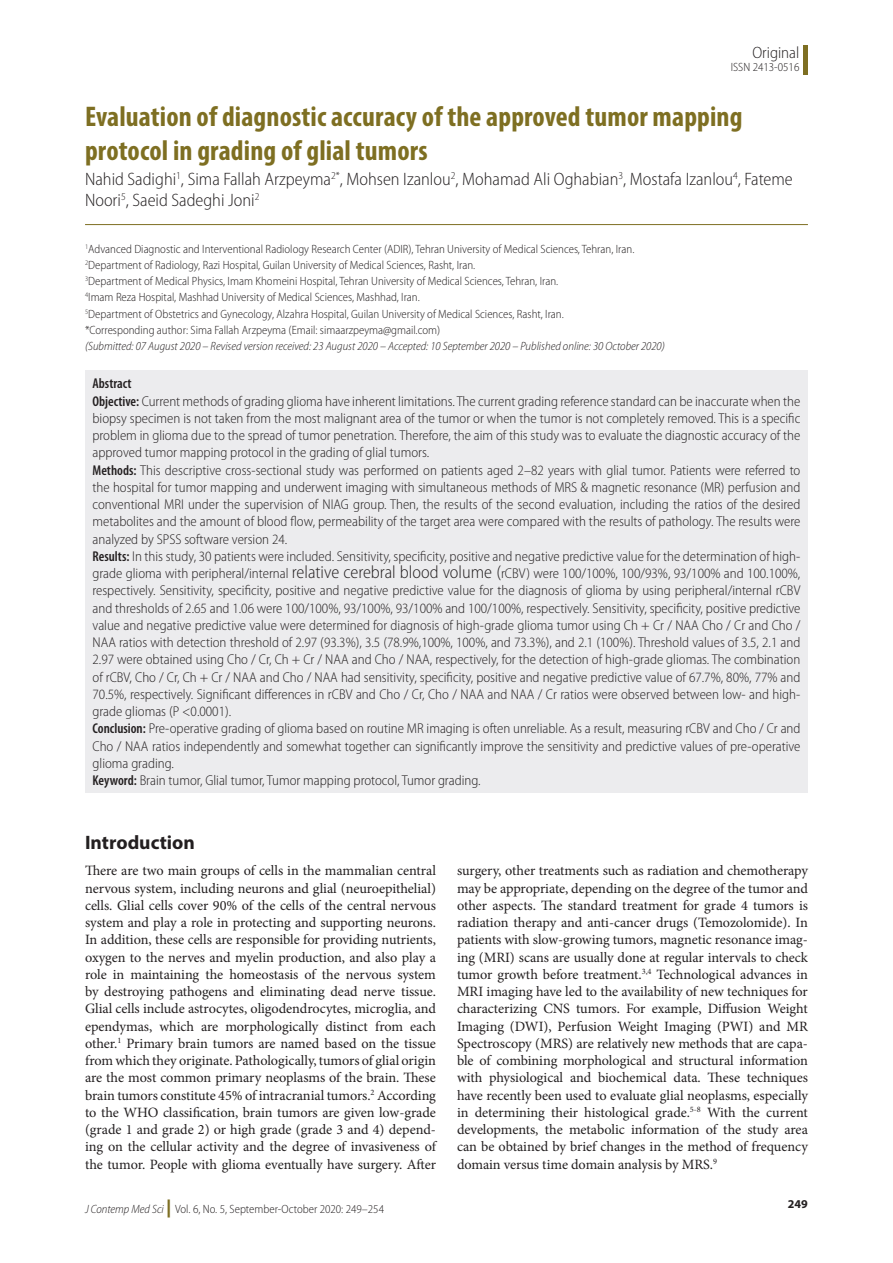
<style>
.page{position:relative;width:893px;height:1263px;background:#fff}
.page>*{position:absolute;margin:0;border:0;box-sizing:border-box;transform-origin:0 0}
.AT{font:700 condensed 28.5px/33.8px "Myriad Pro";letter-spacing:.005em;color:#7e6f22}
.t1{font:700 19.5px "Myriad Pro";color:#231f20}
.AU{font:300 semi-condensed 18px/21px "Myriad Pro";color:#231f20}
.t2{font:300 semi-condensed 16.5px "Myriad Pro";color:#231f20}
.ABS{font:300 semi-condensed 14.25px/17.2px "Myriad Pro";color:#231f20;text-align:justify}
.Para-FL{font:14.25px/17.2px "Minion Pro";letter-spacing:-.005em;color:#231f20;text-align:justify}
.ABS-2{font:600 condensed 14.25px "Myriad Pro";color:#231f20}
.AFF{font:300 semi-condensed 12px "Myriad Pro";color:#231f20}
.AFF-2{font:italic 300 semi-condensed 12px "Myriad Pro";color:#231f20}
.t3{font:700 12px "Myriad Pro";color:#231f20}
.s1{font-weight:600;font-stretch:condensed}
.s2{font-size:18px}
.s3{font-style:italic}
.s4{font-weight:900;font-stretch:normal;font-size:18px;color:#7e6f22}
</style>
<div class="page">
<div style="left:803px;top:45px;width:5px;height:30px;background:#7e6f22"></div>
<hr style="left:85px;top:224px;width:723px;height:1px;background:#7e6f22">
<div style="left:85px;top:370px;width:723px;height:422px;background:#ececee"></div>
<p class="t2" style="left:752px;top:42px;width:49px">Original</p>
<p class="AFF" style="left:731px;top:60px;width:70px">ISSN 2413-0516</p>
<p class="AT" style="left:85px;top:99px;width:659px">Evaluation of diagnostic accuracy of the approved tumor mapping protocol in grading of glial tumors</p>
<p class="AU" style="left:85px;top:169px;width:709px">Nahid Sadighi<sup>1</sup>, Sima Fallah Arzpeyma<sup>2*</sup>, Mohsen Izanlou<sup>2</sup>, Mohamad Ali Oghabian<sup>3</sup>, Mostafa Izanlou<sup>4</sup>, Fateme<br>Noori<sup>5</sup>, Saeid Sadeghi Joni<sup>2</sup></p>
<p class="AFF" style="left:85px;top:242px;width:551px"><sup>1</sup>Advanced Diagnostic and Interventional Radiology Research Center (ADIR), Tehran University of Medical Sciences, Tehran, Iran.</p>
<p class="AFF" style="left:85px;top:258px;width:392px"><sup>2</sup>Department of Radiology, Razi Hospital, Guilan University of Medical Sciences, Rasht, Iran.</p>
<p class="AFF" style="left:85px;top:274px;width:475px"><sup>3</sup>Department of Medical Physics, Imam Khomeini Hospital, Tehran University of Medical Sciences, Tehran, Iran.</p>
<p class="AFF" style="left:85px;top:290px;width:336px"><sup>4</sup>Imam Reza Hospital, Mashhad University of Medical Sciences, Mashhad, Iran.</p>
<p class="AFF" style="left:85px;top:306px;width:480px"><sup>5</sup>Department of Obstetrics and Gynecology, Alzahra Hospital, Guilan University of Medical Sciences, Rasht, Iran.</p>
<p class="AFF" style="left:85px;top:323px;width:357px">*Corresponding author: Sima Fallah Arzpeyma (Email: simaarzpeyma@gmail.com)</p>
<p class="AFF-2" style="left:85px;top:339px;width:581px">(Submitted: 07 August 2020 – Revised version received: 23 August 2020 – Accepted: 10 September 2020 – Published online: 30 October 2020)</p>
<p class="ABS-2" style="left:93px;top:375px;width:41px">Abstract</p>
<p class="ABS" style="left:93px;top:392px;width:709px"><span class="s1">Objective:</span> Current methods of grading glioma have inherent limitations. The current grading reference standard can be inaccurate when the biopsy specimen is not taken from the most malignant area of the tumor or when the tumor is not completely removed. This is a specific problem in glioma due to the spread of tumor penetration. Therefore, the aim of this study was to evaluate the diagnostic accuracy of the approved tumor mapping protocol in the grading of glial tumors.</p>
<p class="ABS" style="left:93px;top:461px;width:709px"><span class="s1">Methods:</span> This descriptive cross-sectional study was performed on patients aged 2–82 years with glial tumor. Patients were referred to the hospital for tumor mapping and underwent imaging with simultaneous methods of MRS &amp; magnetic resonance (MR) perfusion and conventional MRI under the supervision of NIAG group. Then, the results of the second evaluation, including the ratios of the desired metabolites and the amount of blood flow, permeability of the target area were compared with the results of pathology. The results were analyzed by SPSS software version 24.</p>
<p class="ABS" style="left:93px;top:547px;width:709px"><span class="s1">Results:</span> In this study, 30 patients were included. Sensitivity, specificity, positive and negative predictive value for the determination of high&shy;grade glioma with peripheral/internal <span class="s2">relative cerebral blood volume (</span>rCBV) were 100/100%, 100/93%, 93/100% and 100.100%, respectively. Sensitivity, specificity, positive and negative predictive value for the diagnosis of glioma by using peripheral/internal rCBV and thresholds of 2.65 and 1.06 were 100/100%, 93/100%, 93/100% and 100/100%, respectively. Sensitivity, specificity, positive predictive value and negative predictive value were determined for diagnosis of high-grade glioma tumor using Ch + Cr / NAA Cho / Cr and Cho / NAA ratios with detection threshold of 2.97 (93.3%), 3.5 (78.9%,100%, 100%, and 73.3%), and 2.1 (100%). Threshold values of 3.5, 2.1 and 2.97 were obtained using Cho / Cr, Ch + Cr / NAA and Cho / NAA, respectively, for the detection of high-grade gliomas. The combination of rCBV, Cho / Cr, Ch + Cr / NAA and Cho / NAA had sensitivity, specificity, positive and negative predictive value of 67.7%, 80%, 77% and 70.5%, respectively. Significant differences in rCBV and Cho / Cr, Cho / NAA and NAA / Cr ratios were observed between low- and high&shy;grade gliomas (P &lt;0.0001).</p>
<p class="ABS" style="left:93px;top:720px;width:709px"><span class="s1">Conclusion:</span> Pre-operative grading of glioma based on routine MR imaging is often unreliable. As a result, measuring rCBV and Cho / Cr and Cho / NAA ratios independently and somewhat together can significantly improve the sensitivity and predictive values of pre-operative glioma grading.</p>
<p class="ABS" style="left:93px;top:772px;width:390px"><span class="s1">Keyword:</span> Brain tumor, Glial tumor, Tumor mapping protocol, Tumor grading.</p>
<h1 class="t1" style="left:85px;top:830px;width:111px">Introduction</h1>
<p class="Para-FL" style="left:85px;top:862px;width:352px">There are two main groups of cells in the mammalian central nervous system, including neurons and glial (neuroepithelial) cells. Glial cells cover 90% of the cells of the central nervous system and play a role in protecting and supporting neurons.<br>In addition, these cells are responsible for providing nutrients, oxygen to the nerves and myelin production, and also play a role in maintaining the homeostasis of the nervous system by destroying pathogens and eliminating dead nerve tissue.<br>Glial cells include astrocytes, oligodendrocytes, microglia, and ependymas, which are morphologically distinct from each other.<sup>1</sup> Primary brain tumors are named based on the tissue from which they originate. Pathologically, tumors of glial origin are the most common primary neoplasms of the brain. These brain tumors constitute 45% of intracranial tumors.<sup>2</sup> According to the WHO classification, brain tumors are given low-grade (grade 1 and grade 2) or high grade (grade 3 and 4) depend&shy;ing on the cellular activity and the degree of invasiveness of the tumor. People with glioma eventually have surgery. After</p>
<p class="Para-FL" style="left:457px;top:862px;width:352px">surgery, other treatments such as radiation and chemotherapy may be appropriate, depending on the degree of the tumor and other aspects. The standard treatment for grade 4 tumors is radiation therapy and anti-cancer drugs (Temozolomide). In patients with slow-growing tumors, magnetic resonance imag&shy;ing (MRI) scans are usually done at regular intervals to check tumor growth before treatment.<sup>3,4</sup> Technological advances in MRI imaging have led to the availability of new techniques for characterizing CNS tumors. For example, Diffusion Weight Imaging (DWI), Perfusion Weight Imaging (PWI) and MR Spectroscopy (MRS) are relatively new methods that are capa&shy;ble of combining morphological and structural information with physiological and biochemical data. These techniques have recently been used to evaluate glial neoplasms, especially in determining their histological grade.<sup>5-8</sup> With the current developments, the metabolic information of the study area can be obtained by brief changes in the method of frequency domain versus time domain analysis by MRS.<sup>9</sup></p>
<p class="AFF" style="left:85px;top:1202px;width:301px"><span class="s3">J Contemp Med Sci</span> <span class="s4">|</span> Vol. 6, No. 5, September-October 2020: 249–254</p>
<p class="t3" style="left:788px;top:1196px;width:21px">249</p>
</div>
